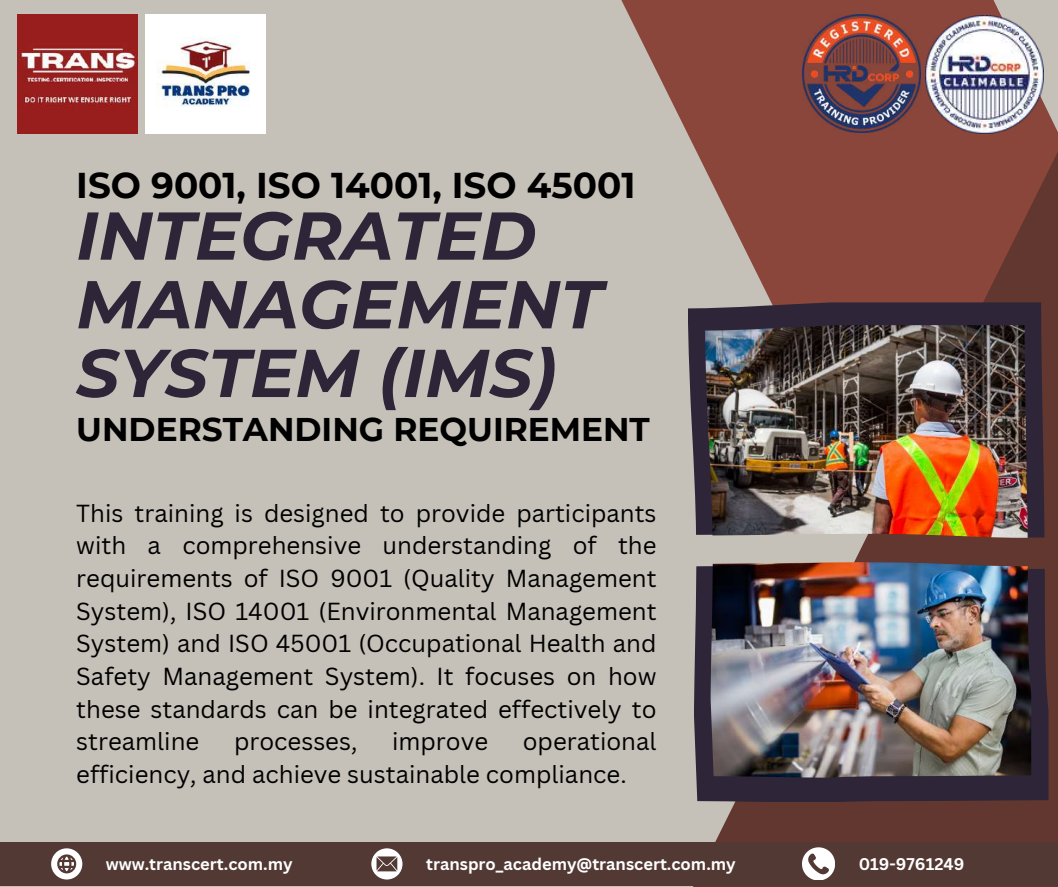
<style>
.page{position:relative;width:1058px;height:887px;background:#fff}
.page>*{position:absolute;margin:0;border:0;box-sizing:border-box;transform-origin:0 0}
.t1{font:italic 700 67.5px/68.7px "Montserrat";color:#2e2638}
.t2{font:700 35.7px "Montserrat";color:#000}
.t3{font:700 32.7px "Montserrat";color:#000}
.t4{font:24px/32.7px "Canva Sans";color:#000;text-align:justify}
.t5{font:700 16.5px "Canva Sans";color:#fff}
</style>
<div class="page">
<div style="left:0;top:0;width:1058px;height:886px;background:#c5c1b9"></div>
<svg style="left:621px;top:0;width:372px;height:886px"></svg>
<svg style="left:693px;top:142px;width:365px;height:744px;background:#835046"></svg>
<svg style="left:993px;top:0;width:65px;height:142px"></svg>
<svg style="left:688px;top:302px;width:356px;height:235px;background:#3d3442"></svg>
<svg style="left:694px;top:564px;width:354px;height:238px;background:#352c3c"></svg>
<img style="left:705px;top:325px;width:322px;height:213px">
<img style="left:710px;top:562px;width:321px;height:215px">
<div style="left:0;top:842px;width:1057px;height:43px;background:#533934"></div>
<svg style="left:802px;top:847px;width:32px;height:32px"></svg>
<svg style="left:51px;top:848px;width:31px;height:31px"></svg>
<svg style="left:371px;top:848px;width:31px;height:31px"></svg>
<img style="left:146px;top:14px;width:119px;height:120px">
<img style="left:18px;top:14px;width:119px;height:120px">
<img style="left:925px;top:16px;width:118px;height:118px">
<img style="left:802px;top:14px;width:118px;height:118px">
<h2 class="t2" style="left:76px;top:163px;width:560px">ISO 9001, ISO 14001, ISO 45001</h2>
<h1 class="t1" style="left:76px;top:201px;width:527px">INTEGRATED<br>MANAGEMENT<br>SYSTEM (IMS)</h1>
<h3 class="t3" style="left:76px;top:409px;width:575px">UNDERSTANDING REQUIREMENT</h3>
<p class="t4" style="left:76px;top:496px;width:582px">This training is designed to provide participants with a comprehensive understanding of the requirements of ISO 9001 (Quality Management System), ISO 14001 (Environmental Management System) and ISO 45001 (Occupational Health and Safety Management System). It focuses on how these standards can be integrated effectively to streamline</p>
<p class="t4" style="left:76px;top:724px;width:582px;text-indent:446px">operational efficiency, and achieve sustainable compliance.</p>
<p class="t4" style="left:234px;top:724px;width:125px">processes,</p>
<p class="t4" style="left:392px;top:724px;width:98px">improve</p>
<p class="t5" style="left:106px;top:851px;width:188px">www.transcert.com.my</p>
<p class="t5" style="left:426px;top:851px;width:311px">transpro_academy@transcert.com.my</p>
<p class="t5" style="left:858px;top:851px;width:107px">019-9761249</p>
</div>
